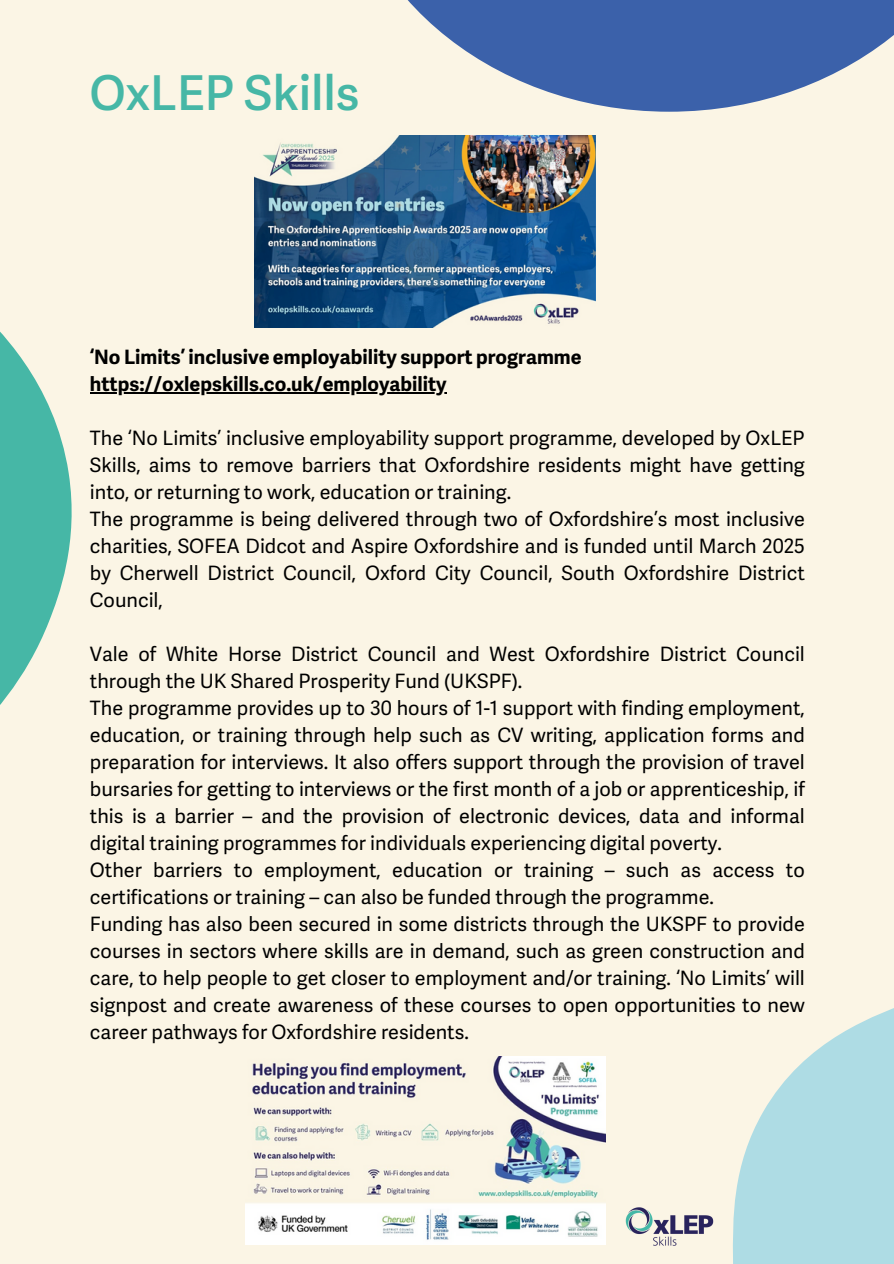
<style>
.page{position:relative;width:894px;height:1264px;background:#fff}
.page>*{position:absolute;margin:0;border:0;box-sizing:border-box;transform-origin:0 0}
.t1{font:600 48px "Adelle Sans EXT";color:#46b7a6}
.t2{font:19.8px/27px "Adelle Sans EXT";color:#000}
.t3{font:700 19.8px "Adelle Sans EXT";color:#000}
</style>
<div class="page">
<div style="left:0;top:0;width:893px;height:1263px;background:#fbf5e5"></div>
<svg style="left:733px;top:1008px;width:160px;height:255px;fill:#aedce4"></svg>
<svg style="left:407px;top:0;width:486px;height:112px;fill:#3b61aa"></svg>
<svg style="left:0;top:331px;width:200px;height:374px"></svg>
<img style="left:605px;top:1203px;width:109px;height:43px">
<hr style="left:90px;top:392px;width:356px;height:1px;background:#000">
<img style="left:254px;top:135px;width:341px;height:192px">
<img style="left:245px;top:1056px;width:360px;height:188px">
<p class="t1" style="left:89px;top:52px;width:271px">OxLEP Skills</p>
<h1 class="t3" style="left:90px;top:340px;width:493px">‘No Limits’ inclusive employability support programme</h1>
<p class="t3" style="left:90px;top:367px;width:358px">https://oxlepskills.co.uk/employability</p>
<p class="t2" style="left:90px;top:422px;width:716px">The ‘No Limits’ inclusive employability support programme, developed by OxLEP</p>
<p class="t2" style="left:90px;top:449px;width:716px">Skills, aims to remove barriers that Oxfordshire residents might have getting into, or returning to work, education or training.<br>The programme is being delivered through two of Oxfordshire’s most inclusive</p>
<h2 class="t2" style="left:90px;top:530px;width:716px;text-align:justify">charities, SOFEA Didcot and Aspire Oxfordshire and is funded until March 2025 by Cherwell District Council, Oxford City Council, South Oxfordshire District Council,</h2>
<h2 class="t2" style="left:90px;top:638px;width:716px">Vale of White Horse District Council and West Oxfordshire District Council</h2>
<p class="t2" style="left:90px;top:665px;width:716px">through the UK Shared Prosperity Fund (UKSPF).<br>The programme provides up to 30 hours of 1-1 support with finding employment,</p>
<p class="t2" style="left:90px;top:719px;width:716px">education, or training through help such as CV writing, application forms and preparation for interviews. It also offers support through the provision of travel bursaries for getting to interviews or the first month of a job or apprenticeship, if this is a barrier – and the provision of electronic devices, data and informal digital training programmes for individuals experiencing digital poverty.<br>Other barriers to employment, education or training – such as access to</p>
<p class="t2" style="left:90px;top:881px;width:716px">certifications or training – can also be funded through the programme.<br>Funding has also been secured in some districts through the UKSPF to provide</p>
<p class="t2" style="left:90px;top:935px;width:716px;text-align:justify">courses in sectors where skills are in demand, such as green construction and care, to help people to get closer to employment and/or training. ‘No Limits’ will signpost and create awareness of these courses to open opportunities to new career pathways for Oxfordshire residents.</p>
</div>
